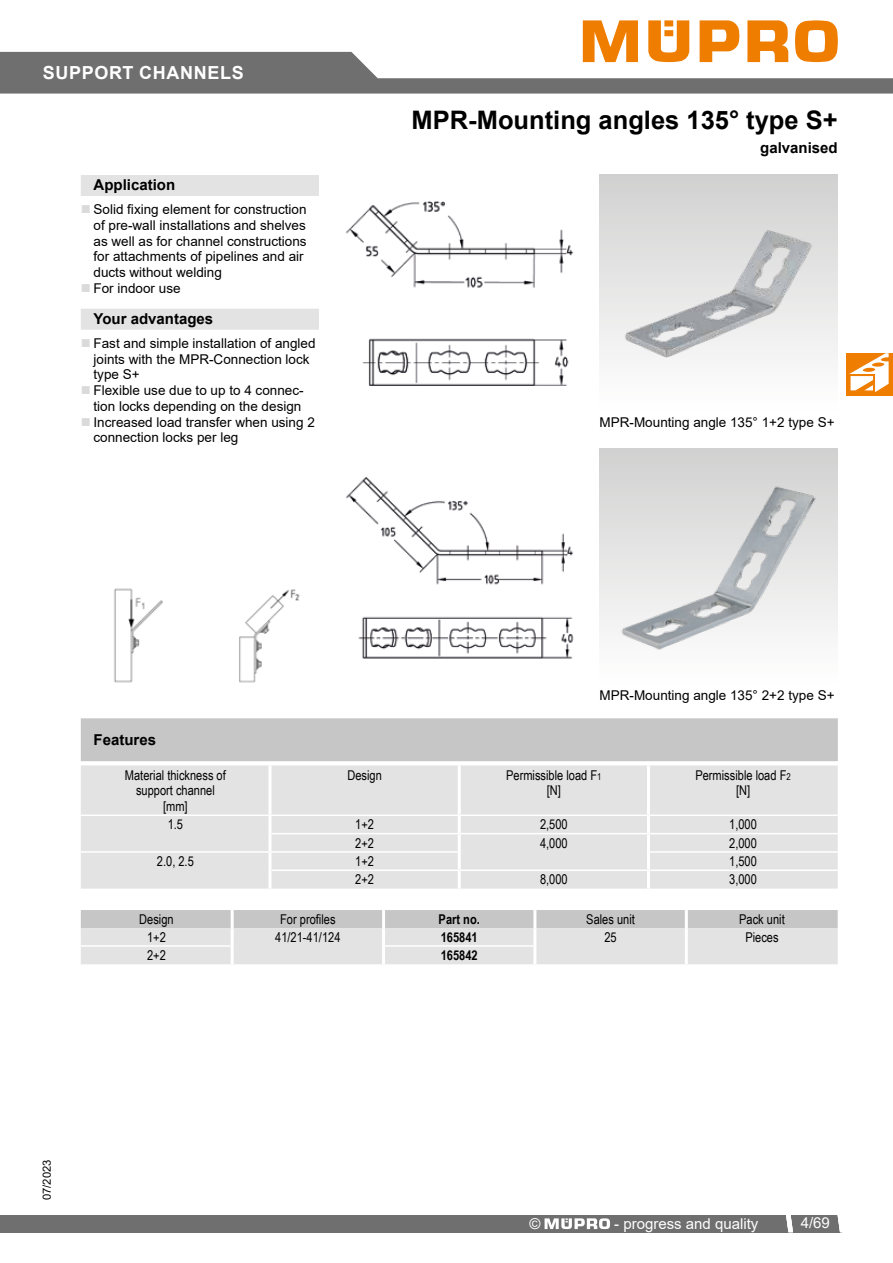
<style>
.page{position:relative;width:893px;height:1263px;background:#fff}
.page>*{position:absolute;margin:0;border:0;box-sizing:border-box;transform-origin:0 0}
.t1{font:700 25.5px "Arial";color:#000}
.t2{font:700 18px "Arial";letter-spacing:.035em;color:#fff}
.t3{font:700 15px "Arial";color:#000}
.t4{font:15px "Arial";color:#fff}
.t5{font:13.5px/15.8px "Arial";color:#000}
.t6{font:13.5px/15.8px "Arial Narrow";color:#000;text-align:center}
.t7{font:700 13.5px "Arial Narrow";color:#000}
.t8{font:11.25px "Arial";color:#000}
.s1{font-size:9.45px}
</style>
<div class="page">
<svg style="left:0;top:20px;width:893px;height:74px"></svg>
<div style="left:0;top:1215px;width:841px;height:17px;background:#706f6f"></div>
<svg style="left:838px;top:1215px;width:3px;height:17px"></svg>
<svg style="left:786px;top:1215px;width:7px;height:17px"></svg>
<svg style="left:545px;top:1218px;width:65px;height:11px"></svg>
<div style="left:81px;top:175px;width:238px;height:21px;background:#e3e3e3"></div>
<div style="left:81px;top:309px;width:238px;height:21px;background:#e3e3e3"></div>
<img style="left:600px;top:175px;width:238px;height:183px">
<img style="left:346px;top:201px;width:228px;height:185px">
<img style="left:600px;top:448px;width:238px;height:202px">
<img style="left:346px;top:477px;width:228px;height:182px">
<img style="left:239px;top:589px;width:61px;height:94px">
<img style="left:114px;top:588px;width:49px;height:95px">
<div style="left:81px;top:719px;width:757px;height:42px;background:#c6c6c6"></div>
<div style="left:81px;top:765px;width:757px;height:124px;background:#e3e3e3"></div>
<hr style="left:268px;top:765px;width:4px;height:49px;background:#f5f5f5">
<hr style="left:458px;top:765px;width:3px;height:49px;background:#fff">
<hr style="left:647px;top:765px;width:3px;height:49px;background:#fff">
<hr style="left:268px;top:816px;width:4px;height:18px;background:#f7f7f7">
<hr style="left:458px;top:816px;width:3px;height:17px;background:#fff">
<hr style="left:647px;top:816px;width:3px;height:17px;background:#fff">
<hr style="left:268px;top:834px;width:4px;height:17px;background:#fff">
<hr style="left:458px;top:834px;width:3px;height:18px;background:#fff">
<hr style="left:647px;top:834px;width:3px;height:18px;background:#fff">
<hr style="left:268px;top:853px;width:4px;height:17px;background:#fff">
<hr style="left:458px;top:852px;width:3px;height:17px;background:#fff">
<hr style="left:647px;top:852px;width:3px;height:17px;background:#fff">
<hr style="left:268px;top:870px;width:4px;height:19px;background:#f7f7f7">
<hr style="left:458px;top:871px;width:3px;height:18px;background:#fff">
<hr style="left:647px;top:871px;width:3px;height:18px;background:#fff">
<hr style="left:81px;top:814px;width:189px;height:2px;background:#fff">
<hr style="left:270px;top:814px;width:189px;height:2px;background:#fff">
<hr style="left:459px;top:814px;width:189px;height:2px;background:#fff">
<hr style="left:648px;top:814px;width:190px;height:2px;background:#fff">
<hr style="left:272px;top:833px;width:187px;height:1px;background:#fff">
<hr style="left:459px;top:833px;width:189px;height:1px;background:#fff">
<hr style="left:648px;top:833px;width:190px;height:1px;background:#fff">
<hr style="left:81px;top:851px;width:189px;height:2px;background:#fff">
<hr style="left:270px;top:851px;width:188px;height:2px;background:#fff">
<hr style="left:650px;top:851px;width:188px;height:2px;background:#fff">
<hr style="left:272px;top:869px;width:187px;height:2px;background:#fff">
<hr style="left:459px;top:869px;width:189px;height:2px;background:#fff">
<hr style="left:648px;top:869px;width:190px;height:2px;background:#fff">
<svg style="left:81px;top:910px;width:757px;height:54px;background:#d9d9d9"></svg>
<hr style="left:231px;top:910px;width:3px;height:18px;background:#fff">
<hr style="left:382px;top:910px;width:3px;height:18px;background:#fff">
<hr style="left:533px;top:910px;width:3px;height:18px;background:#fff">
<hr style="left:685px;top:910px;width:3px;height:18px;background:#fff">
<hr style="left:231px;top:928px;width:3px;height:18px;background:#fff">
<hr style="left:382px;top:928px;width:3px;height:18px;background:#fff">
<hr style="left:533px;top:928px;width:3px;height:18px;background:#fff">
<hr style="left:685px;top:928px;width:3px;height:18px;background:#fff">
<hr style="left:231px;top:946px;width:3px;height:18px;background:#fff">
<hr style="left:382px;top:946px;width:3px;height:18px;background:#fff">
<hr style="left:533px;top:946px;width:3px;height:18px;background:#fff">
<hr style="left:685px;top:946px;width:3px;height:18px;background:#fff">
<hr style="left:81px;top:945px;width:150px;height:2px;background:#fff">
<hr style="left:385px;top:945px;width:148px;height:2px;background:#fff">
<div style="left:846px;top:353px;width:47px;height:43px;background:#ef7d00"></div>
<svg style="left:849px;top:353px;width:40px;height:39px"></svg>
<h2 class="t2" style="left:43px;top:60px;width:202px">SUPPORT CHANNELS</h2>
<p class="t3" style="left:94px;top:174px;width:83px">Application</p>
<p class="t5" style="left:94px;top:201px;width:215px">Solid fixing element for construction of pre-wall installations and shelves as well as for channel constructions for attachments of pipelines and air ducts without welding<br>For indoor use</p>
<p class="t3" style="left:94px;top:308px;width:121px">Your advantages</p>
<p class="t5" style="left:94px;top:335px;width:224px">Fast and simple installation of angled joints with the MPR-Connection lock type S+<br>Flexible use due to up to 4 connec&shy;tion locks depending on the design<br>Increased load transfer when using 2 connection locks per leg</p>
<h1 class="t1" style="left:412px;top:102px;width:428px">MPR-Mounting angles 135° type S+</h1>
<p class="t3" style="left:760px;top:138px;width:79px">galvanised</p>
<p class="t5" style="left:600px;top:414px;width:237px">MPR-Mounting angle 135° 1+2 type S+</p>
<p class="t5" style="left:600px;top:688px;width:237px">MPR-Mounting angle 135° 2+2 type S+</p>
<p class="t3" style="left:94px;top:729px;width:64px">Features</p>
<p class="t6" style="left:125px;top:766px;width:102px">Material thickness of support channel [mm]</p>
<p class="t6" style="left:347px;top:766px;width:36px">Design</p>
<p class="t6" style="left:506px;top:766px;width:97px">Permissible load F<span class="s1">1 </span>[N]</p>
<p class="t6" style="left:695px;top:766px;width:97px">Permissible load F<span class="s1">2 </span>[N]</p>
<p class="t6" style="left:168px;top:816px;width:17px">1.5</p>
<p class="t6" style="left:355px;top:816px;width:20px">1+2</p>
<p class="t6" style="left:540px;top:816px;width:29px">2,500</p>
<p class="t6" style="left:729px;top:816px;width:29px">1,000</p>
<p class="t6" style="left:355px;top:834px;width:20px">2+2</p>
<p class="t6" style="left:540px;top:834px;width:29px">4,000</p>
<p class="t6" style="left:729px;top:834px;width:29px">2,000</p>
<p class="t6" style="left:157px;top:853px;width:38px">2.0, 2.5</p>
<p class="t6" style="left:355px;top:853px;width:20px">1+2</p>
<p class="t6" style="left:729px;top:853px;width:29px">1,500</p>
<p class="t6" style="left:355px;top:871px;width:20px">2+2</p>
<p class="t6" style="left:540px;top:871px;width:29px">8,000</p>
<p class="t6" style="left:729px;top:871px;width:29px">3,000</p>
<p class="t6" style="left:139px;top:911px;width:36px">Design</p>
<p class="t6" style="left:280px;top:911px;width:57px">For profiles</p>
<p class="t7" style="left:439px;top:909px;width:43px">Part no.</p>
<p class="t6" style="left:586px;top:911px;width:50px">Sales unit</p>
<p class="t6" style="left:739px;top:911px;width:47px">Pack unit</p>
<p class="t6" style="left:147px;top:928px;width:20px">1+2</p>
<p class="t6" style="left:275px;top:928px;width:67px">41/21-41/124</p>
<p class="t7" style="left:441px;top:927px;width:38px">165841</p>
<p class="t6" style="left:604px;top:928px;width:14px">25</p>
<p class="t6" style="left:745px;top:928px;width:35px">Pieces</p>
<p class="t6" style="left:147px;top:947px;width:20px">2+2</p>
<p class="t7" style="left:441px;top:945px;width:38px">165842</p>
<p class="t8" style="left:39px;top:1200px;width:42px;rotate:-90deg">07/2023</p>
<p class="t4" style="left:529px;top:1213px;width:13px">©</p>
<p class="t4" style="left:614px;top:1213px;width:146px">- progress and quality</p>
<p class="t4" style="left:801px;top:1213px;width:31px">4/69</p>
</div>
